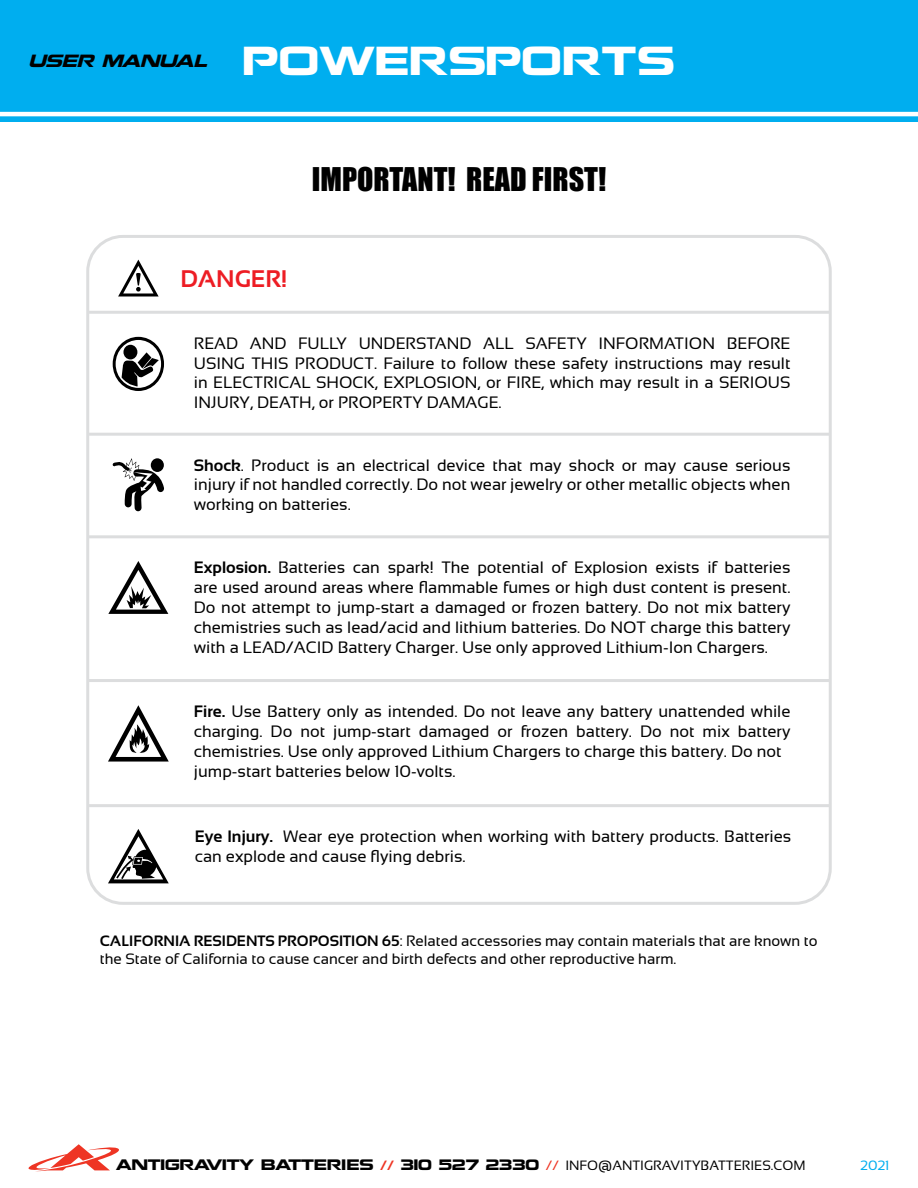
<style>
.page{position:relative;width:918px;height:1188px;background:#fff}
.page>*{position:absolute;margin:0;border:0;box-sizing:border-box;transform-origin:0 0}
.t1{font:36px "Nokia Kokia";color:#fff}
.t2{font:30px "Impact";color:#000}
.t3{font:700 24px "Sansation";color:#ed1d24}
.t4{font:16.5px/19.8px "Sansation";color:#000;text-align:justify}
.t5{font:italic 15.75px "Nokia Kokia";color:#000}
.t6{font:15px/18px "Sansation";color:#000}
.t7{font:13.5px "Nokia Kokia";letter-spacing:-.01em;color:#000}
.t8{font:13.5px "Sansation";color:#00aeef}
.s1{font-weight:700}
.s2{font-family:"Sansation";font-weight:700;color:#ee3524}
.s3{font-family:"Sansation";color:#ee3524}
.s4{font-family:"Sansation"}
</style>
<div class="page">
<div style="left:0;top:0;width:918px;height:122px;background:#00aeef"></div>
<hr style="left:0;top:112px;width:918px;height:4px;background:#fff">
<svg style="left:28px;top:1144px;width:91px;height:27px"></svg>
<div style="left:86px;top:235px;width:746px;height:670px;border:3px solid #dcddde;border-radius:35px"></div>
<hr style="left:88px;top:433px;width:742px;height:3px;background:#dcddde">
<hr style="left:88px;top:535px;width:742px;height:3px;background:#dcddde">
<hr style="left:88px;top:679px;width:742px;height:3px;background:#dcddde">
<hr style="left:88px;top:311px;width:742px;height:3px;background:#dcddde">
<hr style="left:88px;top:804px;width:742px;height:3px;background:#dcddde">
<svg style="left:118px;top:260px;width:41px;height:36px"></svg>
<svg style="left:113px;top:337px;width:51px;height:54px"></svg>
<div style="left:116px;top:340px;width:45px;height:48px;background:#fff;border-radius:50%"></div>
<div style="left:123px;top:345px;width:14px;height:14px;background:#000;border-radius:50%"></div>
<svg style="left:122px;top:352px;width:37px;height:34px"></svg>
<svg style="left:112px;top:458px;width:52px;height:53px"></svg>
<svg style="left:108px;top:561px;width:60px;height:53px"></svg>
<svg style="left:108px;top:705px;width:61px;height:57px"></svg>
<svg style="left:108px;top:829px;width:61px;height:54px"></svg>
<p class="t5" style="left:28px;top:51px;width:185px">USER MANUAL</p>
<h1 class="t1" style="left:243px;top:39px;width:433px">POWERSPORTS</h1>
<h2 class="t2" style="left:312px;top:156px;width:296px">IMPORTANT! READ FIRST!</h2>
<h3 class="t3" style="left:180px;top:265px;width:109px">DANGER!</h3>
<p class="t4" style="left:194px;top:333px;width:598px">READ AND FULLY UNDERSTAND ALL SAFETY INFORMATION BEFORE USING THIS PRODUCT. Failure to follow these safety instructions may result in ELECTRICAL SHOCK, EXPLOSION, or FIRE, which may result in a SERIOUS INJURY, DEATH, or PROPERTY DAMAGE.</p>
<p class="t4" style="left:194px;top:455px;width:598px"><span class="s1">Shock</span>. Product is an electrical device that may shock or may cause serious injury if not handled correctly. Do not wear jewelry or other metallic objects when working on batteries.</p>
<p class="t4" style="left:194px;top:558px;width:598px"><span class="s1">Explosion.</span> Batteries can spark! The potential of Explosion exists if batteries are used around areas where flammable fumes or high dust content is present.<br>Do not attempt to jump-start a damaged or frozen battery. Do not mix battery chemistries such as lead/acid and lithium batteries. Do NOT charge this battery with a LEAD/ACID Battery Charger. Use only approved Lithium-Ion Chargers.</p>
<p class="t4" style="left:194px;top:702px;width:598px;text-align:left"><span class="s1">Fire.</span> Use Battery only as intended. Do not leave any battery unattended while charging. Do not jump-start damaged or frozen battery. Do not mix battery chemistries. Use only approved Lithium Chargers to charge this battery. Do not jump-start batteries below 10-volts.</p>
<p class="t4" style="left:195px;top:827px;width:598px"><span class="s1">Eye Injury.</span> Wear eye protection when working with battery products. Batteries can explode and cause flying debris.</p>
<p class="t6" style="left:100px;top:932px;width:719px"><span class="s1">CALIFORNIA RESIDENTS PROPOSITION 65</span>: Related accessories may contain materials that are known to the State of California to cause cancer and birth defects and other reproductive harm.</p>
<p class="t7" style="left:116px;top:1156px;width:691px">ANTIGRAVITY BATTERIES <span class="s2">//</span> 310 527 2330 <span class="s3">//</span> <span class="s4">INFO@ANTIGRAVITYBATTERIES.COM</span></p>
<p class="t8" style="left:861px;top:1158px;width:30px">2021</p>
</div>
